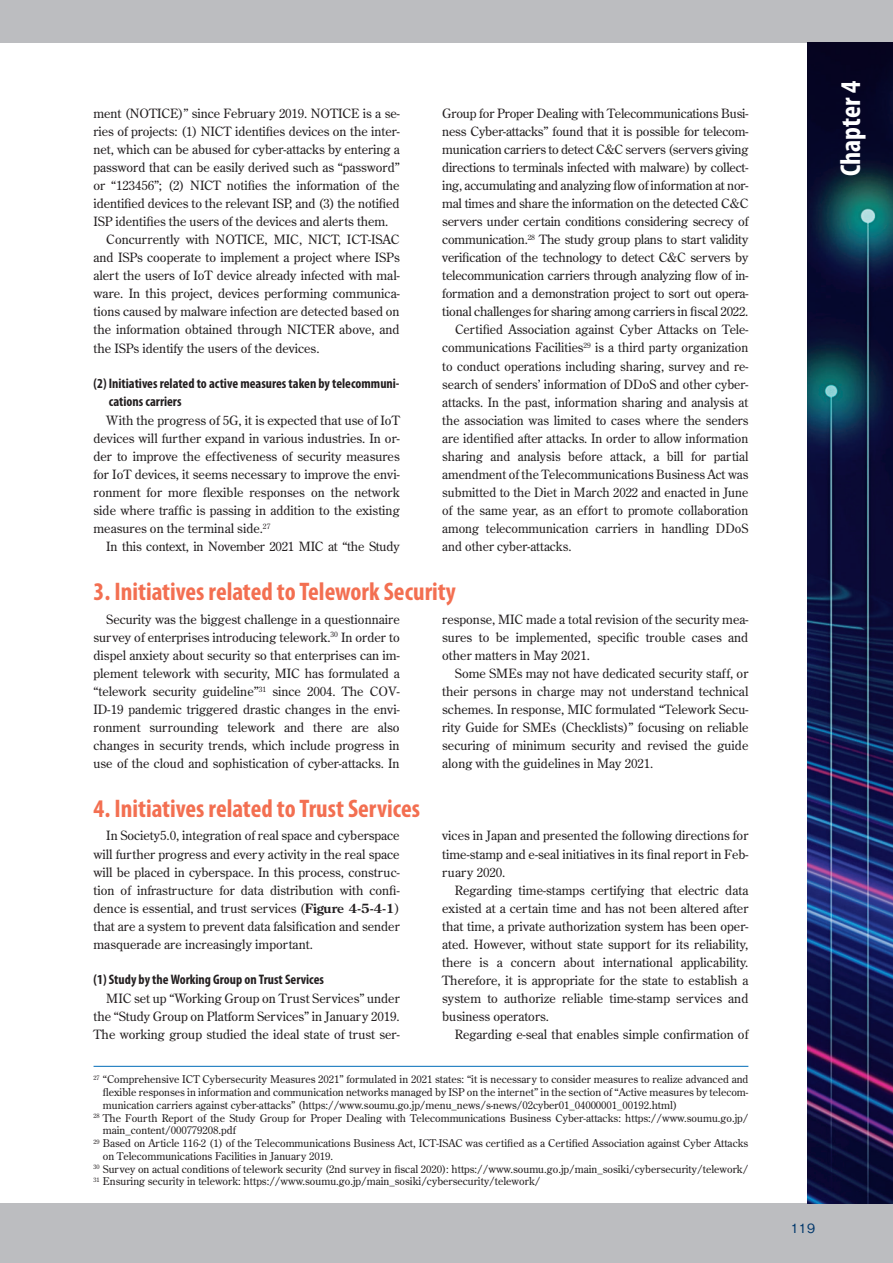
<style>
.page{position:relative;width:893px;height:1263px;background:#fff}
.page>*{position:absolute;margin:0;border:0;box-sizing:border-box;transform-origin:0 0}
.t1{font:700 condensed 28.65px "Myriad Pro";color:#fff}
.t2{font:700 condensed 25.5px "Myriad Pro";color:#f36f51}
.t3{font:700 condensed 13.8px/18px "Myriad Pro";color:#231f20}
.t4{font:12.75px/18.1px "Century Old Style Std";color:#231f20;text-align:justify}
.t5{font:500 12.75px "Gothic BBB Pr 6";color:#00376b}
.t6{font:10.65px "Century Old Style Std";color:#231f20}
.s1{font-weight:700}
</style>
<div class="page">
<hr style="left:94px;top:1066px;width:654px;height:1px;background:#006cb7">
<div style="left:0;top:1203px;width:893px;height:60px;background:#bcbdc0"></div>
<div style="left:0;top:0;width:893px;height:43px;background:#bcbdc0"></div>
<img style="left:808px;top:43px;width:85px;height:1160px">
<p class="t4" style="left:94px;top:104px;width:308px">ment (NOTICE)” since February 2019. NOTICE is a se-</p>
<p class="t4" style="left:94px;top:122px;width:308px">ries of projects: (1) NICT identifies devices on the inter-</p>
<p class="t4" style="left:94px;top:140px;width:308px">net, which can be abused for cyber-attacks by entering a</p>
<p class="t4" style="left:94px;top:158px;width:308px">password that can be easily derived such as “password”</p>
<p class="t4" style="left:94px;top:176px;width:308px">or “123456”; (2) NICT notifies the information of the</p>
<p class="t4" style="left:94px;top:194px;width:308px">identified devices to the relevant ISP, and (3) the notified</p>
<p class="t4" style="left:94px;top:212px;width:296px">ISP identifies the users of the devices and alerts them.</p>
<p class="t4" style="left:106px;top:230px;width:295px">Concurrently with NOTICE, MIC, NICT, ICT-ISAC</p>
<p class="t4" style="left:94px;top:248px;width:308px">and ISPs cooperate to implement a project where ISPs</p>
<p class="t4" style="left:94px;top:266px;width:308px">alert the users of IoT device already infected with mal-</p>
<p class="t4" style="left:94px;top:284px;width:308px">ware. In this project, devices performing communica-</p>
<p class="t4" style="left:94px;top:302px;width:308px">tions caused by malware infection are detected based on</p>
<p class="t4" style="left:94px;top:321px;width:308px">the information obtained through NICTER above, and</p>
<p class="t4" style="left:94px;top:339px;width:227px">the ISPs identify the users of the devices.</p>
<p class="t3" style="left:109px;top:374px;width:292px;text-indent:-15px">(2) Initiatives related to active measures taken by telecommuni&shy;cations carriers</p>
<p class="t4" style="left:94px;top:411px;width:308px;text-indent:13px">With the progress of 5G, it is expected that use of IoT devices will further expand in various industries. In or&shy;der to improve the effectiveness of security measures for IoT devices, it seems necessary to improve the envi&shy;ronment for more flexible responses on the network side where traffic is passing in addition to the existing measures on the terminal side.<sup>27</sup></p>
<p class="t4" style="left:106px;top:537px;width:295px">In this context, in November 2021 MIC at “the Study</p>
<p class="t4" style="left:442px;top:104px;width:308px">Group for Proper Dealing with Telecommunications Busi-</p>
<p class="t4" style="left:442px;top:122px;width:308px">ness Cyber-attacks” found that it is possible for telecom-</p>
<p class="t4" style="left:442px;top:140px;width:308px">munication carriers to detect C&amp;C servers (servers giving</p>
<p class="t4" style="left:442px;top:158px;width:308px">directions to terminals infected with malware) by collect-</p>
<p class="t4" style="left:442px;top:176px;width:308px">ing, accumulating and analyzing flow of information at nor-</p>
<p class="t4" style="left:442px;top:194px;width:308px">mal times and share the information on the detected C&amp;C</p>
<p class="t4" style="left:442px;top:212px;width:308px">servers under certain conditions considering secrecy of</p>
<p class="t4" style="left:442px;top:230px;width:308px">communication.<sup>28</sup> The study group plans to start validity</p>
<p class="t4" style="left:442px;top:248px;width:308px">verification of the technology to detect C&amp;C servers by</p>
<p class="t4" style="left:442px;top:266px;width:308px">telecommunication carriers through analyzing flow of in-</p>
<p class="t4" style="left:442px;top:284px;width:308px">formation and a demonstration project to sort out opera-</p>
<p class="t4" style="left:442px;top:302px;width:308px">tional challenges for sharing among carriers in fiscal 2022.</p>
<p class="t4" style="left:455px;top:320px;width:295px">Certified Association against Cyber Attacks on Tele-</p>
<p class="t4" style="left:442px;top:339px;width:308px">communications Facilities<sup>29</sup> is a third party organization</p>
<p class="t4" style="left:442px;top:357px;width:308px">to conduct operations including sharing, survey and re-</p>
<p class="t4" style="left:442px;top:375px;width:308px">search of senders’ information of DDoS and other cyber-</p>
<p class="t4" style="left:442px;top:393px;width:308px">attacks. In the past, information sharing and analysis at</p>
<p class="t4" style="left:442px;top:411px;width:308px">the association was limited to cases where the senders</p>
<p class="t4" style="left:442px;top:429px;width:308px">are identified after attacks. In order to allow information</p>
<p class="t4" style="left:442px;top:447px;width:308px">sharing and analysis before attack, a bill for partial</p>
<p class="t4" style="left:442px;top:465px;width:308px">amendment of the Telecommunications Business Act was</p>
<p class="t4" style="left:442px;top:483px;width:308px">submitted to the Diet in March 2022 and enacted in June</p>
<p class="t4" style="left:442px;top:501px;width:308px">of the same year, as an effort to promote collaboration</p>
<p class="t4" style="left:442px;top:519px;width:308px">among telecommunication carriers in handling DDoS</p>
<p class="t4" style="left:442px;top:537px;width:131px">and other cyber-attacks.</p>
<h2 class="t2" style="left:94px;top:576px;width:364px">3. Initiatives related to Telework Security</h2>
<p class="t4" style="left:94px;top:610px;width:308px;text-indent:13px">Security was the biggest challenge in a questionnaire survey of enterprises introducing telework.<sup>30</sup> In order to dispel anxiety about security so that enterprises can im&shy;plement telework with security, MIC has formulated a “telework security guideline”<sup>31</sup> since 2004. The COV-ID-19 pandemic triggered drastic changes in the envi&shy;ronment surrounding telework and there are also changes in security trends, which include progress in use of the cloud and sophistication of cyber-attacks. In</p>
<p class="t4" style="left:442px;top:610px;width:308px">response, MIC made a total revision of the security mea&shy;sures to be implemented, specific trouble cases and other matters in May 2021.</p>
<p class="t4" style="left:442px;top:664px;width:308px;text-indent:13px">Some SMEs may not have dedicated security staff, or their persons in charge may not understand technical schemes. In response, MIC formulated “Telework Secu&shy;rity Guide for SMEs (Checklists)” focusing on reliable securing of minimum security and revised the guide along with the guidelines in May 2021.</p>
<h2 class="t2" style="left:94px;top:793px;width:328px">4. Initiatives related to Trust Services</h2>
<p class="t4" style="left:94px;top:826px;width:308px;text-indent:13px">In Society5.0, integration of real space and cyberspace will further progress and every activity in the real space will be placed in cyberspace. In this process, construc&shy;tion of infrastructure for data distribution with confi&shy;dence is essential, and trust services (<span class="s1">Figure 4-5-4-1</span>) that are a system to prevent data falsification and sender masquerade are increasingly important.</p>
<p class="t3" style="left:94px;top:970px;width:232px">(1) Study by the Working Group on Trust Services</p>
<p class="t4" style="left:94px;top:989px;width:308px;text-indent:13px">MIC set up “Working Group on Trust Services” under the “Study Group on Platform Services” in January 2019.<br>The working group studied the ideal state of trust ser-</p>
<p class="t4" style="left:442px;top:826px;width:308px">vices in Japan and presented the following directions for time-stamp and e-seal initiatives in its final report in Feb&shy;ruary 2020.</p>
<p class="t4" style="left:442px;top:881px;width:308px;text-indent:13px">Regarding time-stamps certifying that electric data existed at a certain time and has not been altered after that time, a private authorization system has been oper&shy;ated. However, without state support for its reliability, there is a concern about international applicability.<br>Therefore, it is appropriate for the state to establish a system to authorize reliable time-stamp services and business operators.</p>
<p class="t4" style="left:455px;top:1025px;width:295px">Regarding e-seal that enables simple confirmation of</p>
<p class="t6" style="left:94px;top:1072px;width:656px"><sup>27</sup> “Comprehensive ICT Cybersecurity Measures 2021” formulated in 2021 states: “it is necessary to consider measures to realize advanced and</p>
<p class="t6" style="left:103px;top:1085px;width:647px">flexible responses in information and communication networks managed by ISP on the internet” in the section of “Active measures by telecom-</p>
<p class="t6" style="left:103px;top:1098px;width:576px">munication carriers against cyber-attacks” (https://www.soumu.go.jp/menu_news/s-news/02cyber01_04000001_00192.html)</p>
<p class="t6" style="left:94px;top:1111px;width:656px"><sup>28</sup> The Fourth Report of the Study Group for Proper Dealing with Telecommunications Business Cyber-attacks: https://www.soumu.go.jp/</p>
<p class="t6" style="left:103px;top:1123px;width:134px">main_content/000779208.pdf</p>
<p class="t6" style="left:94px;top:1136px;width:656px"><sup>29</sup> Based on Article 116-2 (1) of the Telecommunications Business Act, ICT-ISAC was certified as a Certified Association against Cyber Attacks</p>
<p class="t6" style="left:103px;top:1149px;width:232px">on Telecommunications Facilities in January 2019.</p>
<p class="t6" style="left:94px;top:1162px;width:656px"><sup>30</sup> Survey on actual conditions of telework security (2nd survey in fiscal 2020): https://www.soumu.go.jp/main_sosiki/cybersecurity/telework/</p>
<p class="t6" style="left:94px;top:1175px;width:448px"><sup>31</sup> Ensuring security in telework: https://www.soumu.go.jp/main_sosiki/cybersecurity/telework/</p>
<h1 class="t1" style="left:833px;top:176px;width:97px;rotate:-90deg">Chapter 4</h1>
<p class="t5" style="left:791px;top:1218px;width:26px">119</p>
</div>
